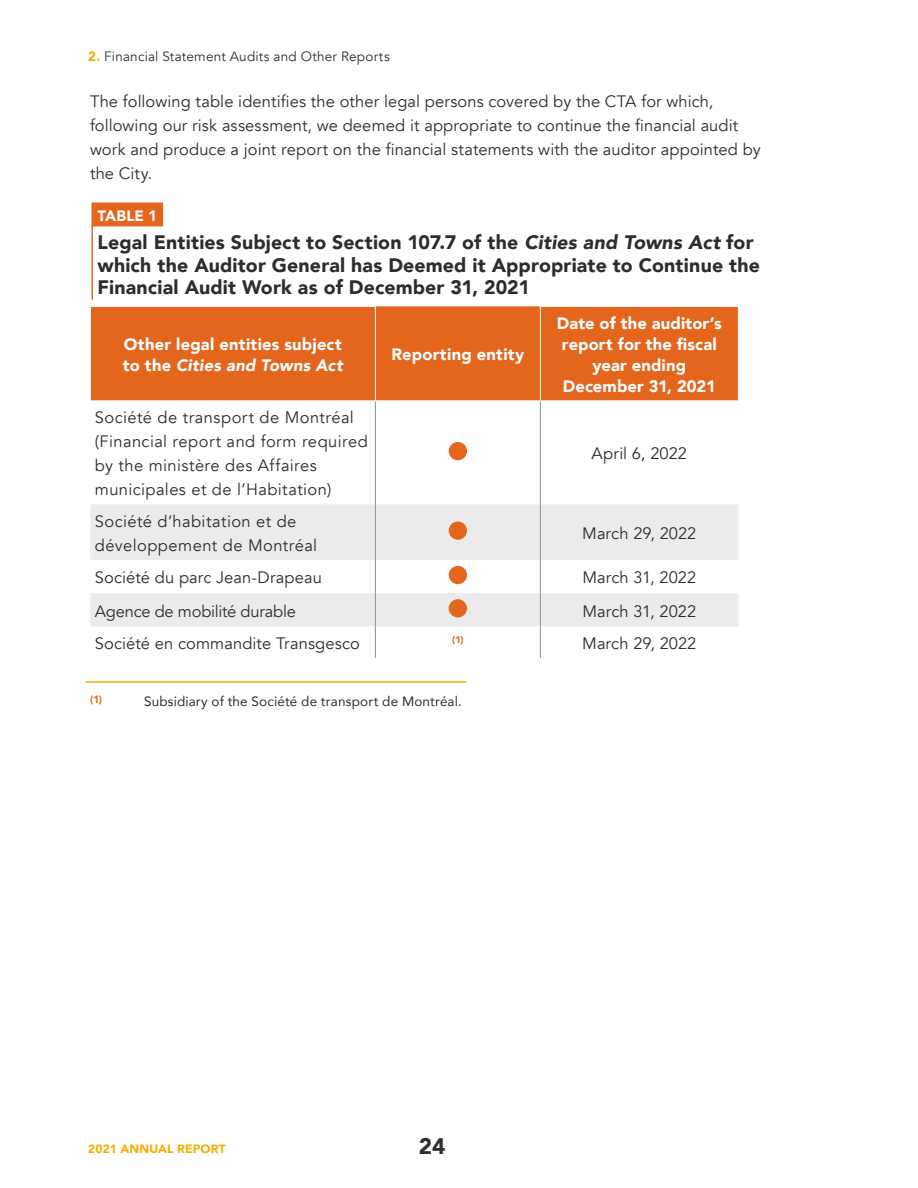
<style>
.page{position:relative;width:918px;height:1188px;background:#fff}
.page>*{position:absolute;margin:0;border:0;box-sizing:border-box;transform-origin:0 0}
.t1{font:900 22.5px "Avenir";color:#2e2c30}
.t2{font:900 19.5px/22.5px "Avenir";letter-spacing:.01em;color:#2e2c30}
.t3{font:16.5px/24px "Avenir";letter-spacing:.01em;color:#2e2c30}
.t4{font:900 16.5px/21px "Avenir";letter-spacing:.01em;color:#fff}
.t5{font:16.5px "Avenir";letter-spacing:-.015em;color:#2e2c30}
.t6{font:900 15px "Avenir";color:#fff}
.t7{font:13.5px "Avenir";letter-spacing:.015em;color:#2e2c30}
.t8{font:13.5px "Avenir";letter-spacing:.015em;color:#2e2c30}
.t9{font:900 12px "Avenir";letter-spacing:.015em;color:#f3b002}
.t10{font:900 10.5px "Avenir";color:#e4661d}
.t11{font:900 9.6px "Avenir";color:#e4661d}
.s1{font-weight:900;color:#f3b002}
.s2{font-style:italic}
</style>
<div class="page">
<div style="left:92px;top:202px;width:71px;height:24px;background:#e4661d"></div>
<hr style="left:92px;top:225px;width:1px;height:75px;background:#e4661d">
<hr style="left:86px;top:681px;width:380px;height:2px;background:#f3b002">
<div style="left:91px;top:306px;width:647px;height:94px;background:#e4661d"></div>
<svg style="left:90px;top:504px;width:648px;height:122px;fill:#ecebec"></svg>
<hr style="left:375px;top:307px;width:1px;height:93px;background:#fff">
<hr style="left:540px;top:307px;width:1px;height:93px;background:#fff">
<hr style="left:90px;top:306px;width:286px;height:1px;background:#fff">
<hr style="left:540px;top:306px;width:199px;height:1px;background:#fff">
<hr style="left:375px;top:401px;width:1px;height:103px;background:#8591a1">
<hr style="left:540px;top:401px;width:1px;height:103px;background:#8591a1">
<hr style="left:375px;top:504px;width:1px;height:56px;background:#8591a1">
<hr style="left:540px;top:504px;width:1px;height:56px;background:#8591a1">
<hr style="left:375px;top:560px;width:1px;height:33px;background:#8591a1">
<hr style="left:540px;top:560px;width:1px;height:33px;background:#8591a1">
<hr style="left:375px;top:593px;width:1px;height:33px;background:#8591a1">
<hr style="left:540px;top:593px;width:1px;height:33px;background:#8591a1">
<hr style="left:375px;top:626px;width:1px;height:32px;background:#8591a1">
<hr style="left:540px;top:626px;width:1px;height:32px;background:#8591a1">
<div style="left:449px;top:442px;width:18px;height:18px;background:#e4661d;border-radius:50%"></div>
<div style="left:449px;top:521px;width:18px;height:19px;background:#e4661d;border-radius:50%"></div>
<div style="left:449px;top:566px;width:18px;height:18px;background:#e4661d;border-radius:50%"></div>
<div style="left:449px;top:599px;width:18px;height:18px;background:#e4661d;border-radius:50%"></div>
<p class="t8" style="left:88px;top:48px;width:303px"><span class="s1">2.</span> Financial Statement Audits and Other Reports</p>
<p class="t3" style="left:90px;top:89px;width:672px">The following table identifies the other legal persons covered by the CTA for which, following our risk assessment, we deemed it appropriate to continue the financial audit work and produce a joint report on the financial statements with the auditor appointed by the City.</p>
<p class="t6" style="left:98px;top:202px;width:61px">TABLE 1</p>
<p class="t2" style="left:98px;top:230px;width:664px">Legal Entities Subject to Section 107.7 of the <span class="s2">Cities and Towns Act</span> for which the Auditor General has Deemed it Appropriate to Continue the<br>Financial Audit Work as of December 31, 2021</p>
<p class="t4" style="left:123px;top:333px;width:222px">Other legal entities subject to the <span class="s2">Cities and Towns Act</span></p>
<p class="t4" style="left:392px;top:344px;width:134px">Reporting entity</p>
<p class="t3" style="left:95px;top:406px;width:275px">Société de transport de Montréal (Financial report and form required by the ministère des Affaires municipales et de l’Habitation)</p>
<p class="t4" style="left:557px;top:312px;width:166px;text-align:center">Date of the auditor’s report for the fiscal year ending<br>December 31, 2021</p>
<p class="t3" style="left:592px;top:442px;width:97px">April 6, 2022</p>
<p class="t3" style="left:95px;top:509px;width:224px">Société d’habitation et de développement de Montréal</p>
<p class="t3" style="left:582px;top:521px;width:116px">March 29, 2022</p>
<p class="t3" style="left:95px;top:566px;width:228px">Société du parc Jean-Drapeau</p>
<p class="t3" style="left:582px;top:566px;width:115px">March 31, 2022</p>
<p class="t5" style="left:95px;top:601px;width:203px">Agence de mobilité durable</p>
<p class="t3" style="left:582px;top:599px;width:115px">March 31, 2022</p>
<p class="t3" style="left:95px;top:632px;width:267px">Société en commandite Transgesco</p>
<p class="t11" style="left:452px;top:632px;width:13px">(1)</p>
<p class="t3" style="left:582px;top:632px;width:116px">March 29, 2022</p>
<p class="t10" style="left:90px;top:690px;width:14px">(1)</p>
<p class="t7" style="left:144px;top:690px;width:319px">Subsidiary of the Société de transport de Montréal.</p>
<p class="t9" style="left:88px;top:1139px;width:139px">2021 ANNUAL REPORT</p>
<h1 class="t1" style="left:419px;top:1126px;width:28px">24</h1>
</div>
